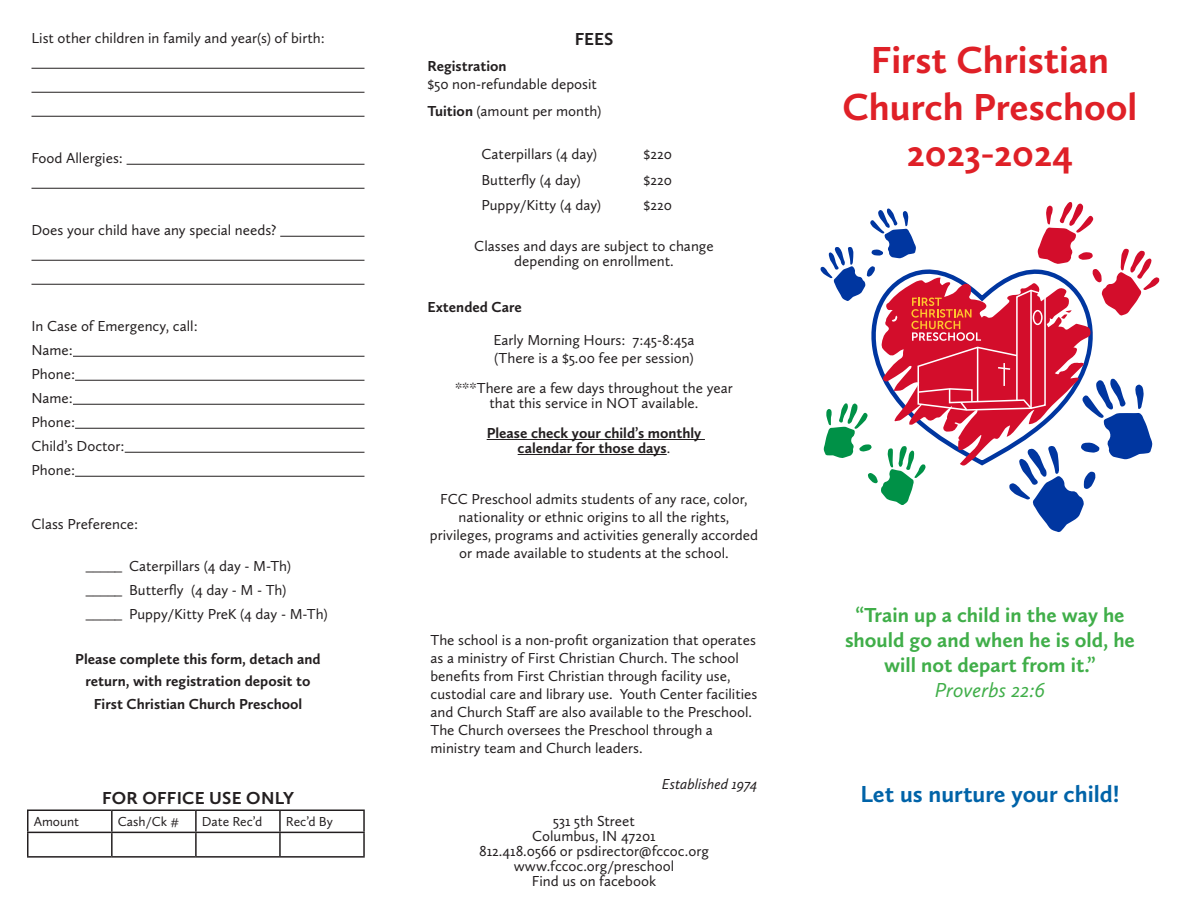
<style>
.page{position:relative;width:1188px;height:918px;background:#fff}
.page>*{position:absolute;margin:0;border:0;box-sizing:border-box;transform-origin:0 0}
.t1{font:700 39px "Calluna Sans";color:#df2027}
.t2{font:700 24px "Calluna Sans";color:#0063a8}
.t3{font:700 21px/25.2px "Calluna Sans";color:#40ae49;text-align:center}
.t4{font:700 18px "Calluna Sans";letter-spacing:.015em;color:#231f20}
.t5{font:15px/18px "Calluna Sans";color:#231f20;text-align:center}
.t6{font:700 15px/22.5px "Calluna Sans";color:#231f20;text-align:center}
.t7{font:italic 15px "Calluna Sans";color:#231f20}
.t8{font:13.5px "Calluna Sans";color:#231f20}
.s1{font-weight:700}
.s2{font-weight:400}
.s3{font-weight:400;font-style:italic}
</style>
<div class="page">
<hr style="left:487px;top:439px;width:218px;height:1px;background:#231f20">
<hr style="left:518px;top:454px;width:149px;height:1px;background:#231f20">
<hr style="left:32px;top:68px;width:332px;height:1px;background:#231f20">
<hr style="left:32px;top:92px;width:332px;height:1px;background:#231f20">
<hr style="left:32px;top:116px;width:332px;height:1px;background:#231f20">
<hr style="left:127px;top:164px;width:238px;height:1px;background:#231f20">
<hr style="left:32px;top:188px;width:332px;height:1px;background:#231f20">
<hr style="left:280px;top:236px;width:85px;height:1px;background:#231f20">
<hr style="left:32px;top:260px;width:332px;height:1px;background:#231f20">
<hr style="left:32px;top:284px;width:332px;height:1px;background:#231f20">
<hr style="left:73px;top:356px;width:291px;height:1px;background:#231f20">
<hr style="left:75px;top:380px;width:289px;height:1px;background:#231f20">
<hr style="left:73px;top:404px;width:291px;height:1px;background:#231f20">
<hr style="left:75px;top:428px;width:289px;height:1px;background:#231f20">
<hr style="left:125px;top:452px;width:240px;height:1px;background:#231f20">
<hr style="left:75px;top:476px;width:289px;height:1px;background:#231f20">
<hr style="left:27px;top:810px;width:85px;height:1px;background:#231f20">
<hr style="left:112px;top:810px;width:84px;height:1px;background:#231f20">
<hr style="left:111px;top:811px;width:2px;height:21px;background:#231f20">
<hr style="left:196px;top:810px;width:84px;height:1px;background:#231f20">
<hr style="left:195px;top:811px;width:2px;height:21px;background:#231f20">
<hr style="left:280px;top:810px;width:85px;height:1px;background:#231f20">
<hr style="left:279px;top:811px;width:2px;height:21px;background:#231f20">
<hr style="left:363px;top:811px;width:2px;height:21px;background:#231f20">
<hr style="left:27px;top:832px;width:85px;height:1px;background:#231f20">
<svg style="left:27px;top:811px;width:1px;height:45px"></svg>
<hr style="left:112px;top:832px;width:84px;height:1px;background:#231f20">
<hr style="left:111px;top:833px;width:2px;height:23px;background:#231f20">
<hr style="left:196px;top:832px;width:84px;height:1px;background:#231f20">
<hr style="left:195px;top:833px;width:2px;height:23px;background:#231f20">
<hr style="left:280px;top:832px;width:85px;height:1px;background:#231f20">
<hr style="left:279px;top:833px;width:2px;height:23px;background:#231f20">
<hr style="left:363px;top:833px;width:2px;height:23px;background:#231f20">
<hr style="left:27px;top:856px;width:85px;height:2px;background:#231f20">
<hr style="left:112px;top:856px;width:84px;height:2px;background:#231f20">
<hr style="left:196px;top:856px;width:84px;height:2px;background:#231f20">
<hr style="left:280px;top:856px;width:85px;height:2px;background:#231f20">
<svg style="left:821px;top:202px;width:338px;height:330px"></svg>
<p class="t5" style="left:32px;top:29px;width:295px">List other children in family and year(s) of birth:</p>
<p class="t5" style="left:32px;top:149px;width:93px">Food Allergies:</p>
<p class="t5" style="left:32px;top:221px;width:247px">Does your child have any special needs?</p>
<p class="t5" style="left:32px;top:317px;width:168px">In Case of Emergency, call:</p>
<p class="t5" style="left:32px;top:341px;width:43px">Name:</p>
<p class="t5" style="left:32px;top:365px;width:45px">Phone:</p>
<p class="t5" style="left:32px;top:389px;width:43px">Name:</p>
<p class="t5" style="left:32px;top:413px;width:45px">Phone:</p>
<p class="t5" style="left:32px;top:437px;width:95px">Child’s Doctor:</p>
<p class="t5" style="left:32px;top:461px;width:45px">Phone:</p>
<p class="t5" style="left:32px;top:515px;width:108px">Class Preference:</p>
<p class="t5" style="left:85px;top:557px;width:207px">_____ Caterpillars (4 day - M-Th)</p>
<p class="t5" style="left:86px;top:581px;width:202px">_____ Butterfly (4 day - M - Th)</p>
<p class="t5" style="left:86px;top:605px;width:244px">_____ Puppy/Kitty PreK (4 day - M-Th)</p>
<p class="t6" style="left:75px;top:647px;width:247px">Please complete this form, detach and return, with registration deposit to<br>First Christian Church Preschool</p>
<p class="t4" style="left:102px;top:786px;width:193px">FOR OFFICE USE ONLY</p>
<p class="t8" style="left:34px;top:814px;width:47px">Amount</p>
<p class="t8" style="left:118px;top:814px;width:63px">Cash/Ck #</p>
<p class="t8" style="left:202px;top:814px;width:62px">Date Rec’d</p>
<p class="t8" style="left:286px;top:814px;width:48px">Rec’d By</p>
<p class="t4" style="left:575px;top:28px;width:40px">FEES</p>
<p class="t6" style="left:428px;top:54px;width:81px">Registration</p>
<p class="t5" style="left:428px;top:74px;width:171px">$50 non-refundable deposit</p>
<p class="t5" style="left:428px;top:101px;width:175px"><span class="s1">Tuition</span> (amount per month)</p>
<p class="t5" style="left:482px;top:145px;width:117px">Caterpillars (4 day)</p>
<p class="t5" style="left:644px;top:145px;width:30px">$220</p>
<p class="t5" style="left:482px;top:170px;width:101px">Butterfly (4 day)</p>
<p class="t5" style="left:644px;top:170px;width:30px">$220</p>
<p class="t5" style="left:482px;top:196px;width:121px">Puppy/Kitty (4 day)</p>
<p class="t5" style="left:644px;top:196px;width:30px">$220</p>
<p class="t5" style="left:474px;top:238px;width:241px;line-height:15px">Classes and days are subject to change depending on enrollment.</p>
<p class="t6" style="left:428px;top:295px;width:96px">Extended Care</p>
<p class="t5" style="left:493px;top:331px;width:203px">Early Morning Hours: 7:45-8:45a</p>
<p class="t5" style="left:494px;top:349px;width:201px">(There is a $5.00 fee per session)</p>
<p class="t5" style="left:455px;top:380px;width:279px;line-height:15px">***There are a few days throughout the year that this service in NOT available.</p>
<p class="t6" style="left:487px;top:425px;width:216px;line-height:15px">Please check your child’s monthly calendar for those days<span class="s2">.</span></p>
<p class="t5" style="left:430px;top:490px;width:330px">FCC Preschool admits students of any race, color, nationality or ethnic origins to all the rights, privileges, programs and activities generally accorded or made available to students at the school.</p>
<p class="t5" style="left:430px;top:631px;width:328px;text-align:left">The school is a non-profit organization that operates as a ministry of First Christian Church. The school benefits from First Christian through facility use, custodial care and library use. Youth Center facilities and Church Staff are also available to the Preschool.<br>The Church oversees the Preschool through a ministry team and Church leaders.</p>
<p class="t7" style="left:662px;top:775px;width:97px">Established 1974</p>
<p class="t5" style="left:553px;top:811px;width:83px">531 5th Street</p>
<p class="t5" style="left:532px;top:826px;width:125px">Columbus, IN 47201</p>
<p class="t5" style="left:479px;top:841px;width:231px">812.418.0566 or psdirector@fccoc.org</p>
<p class="t5" style="left:514px;top:856px;width:162px">www.fccoc.org/preschool</p>
<p class="t5" style="left:532px;top:871px;width:126px">Find us on facebook</p>
<p class="t1" style="left:871px;top:36px;width:240px">First Christian</p>
<p class="t1" style="left:843px;top:82px;width:296px">Church Preschool</p>
<p class="t1" style="left:907px;top:129px;width:168px">2023-2024</p>
<p class="t3" style="left:845px;top:602px;width:291px">“Train up a child in the way he should go and when he is old, he will not depart from it.”<br><span class="s3">Proverbs 22:6</span></p>
<p class="t2" style="left:860px;top:779px;width:261px">Let us nurture your child!</p>
</div>
